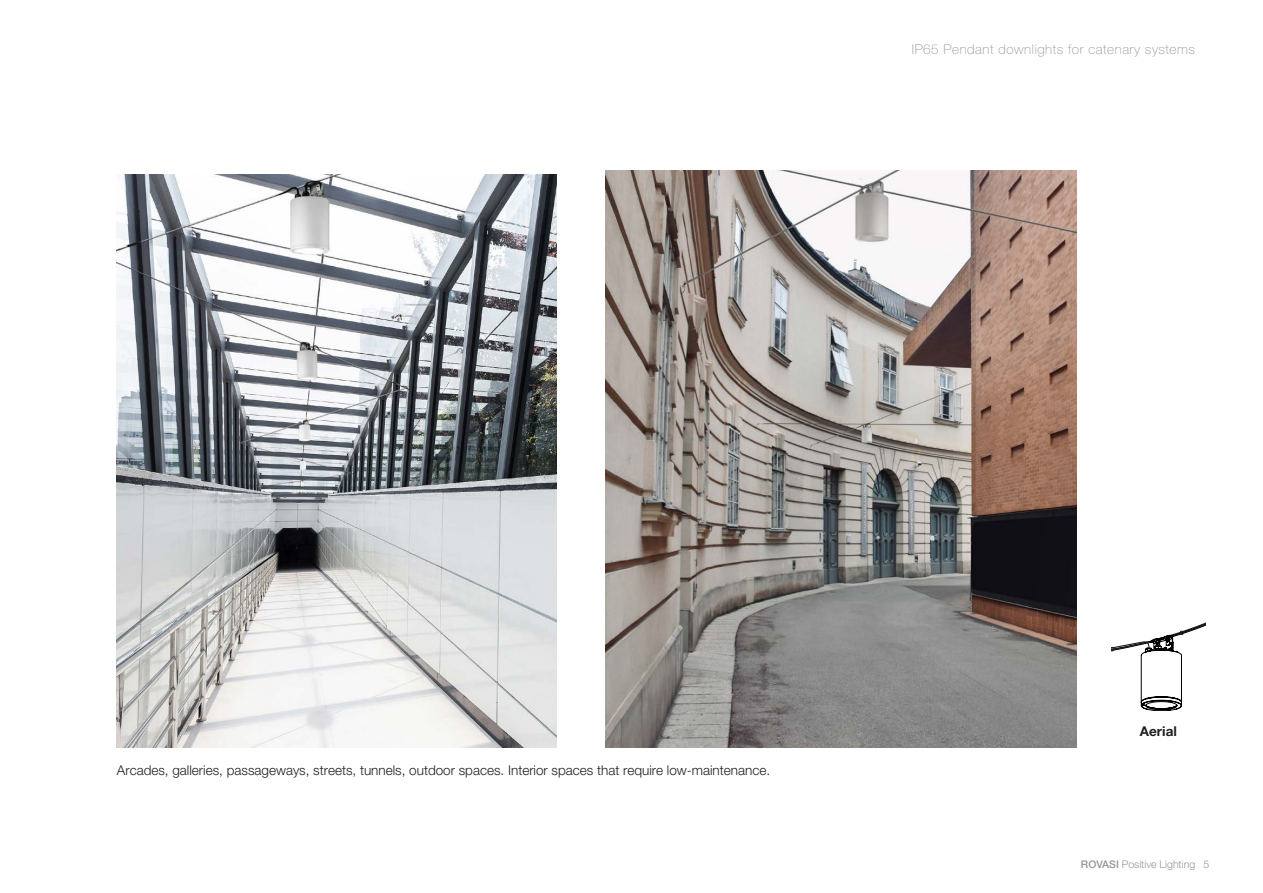
<style>
.page{position:relative;width:1263px;height:893px;background:#fff}
.page>*{position:absolute;margin:0;border:0;box-sizing:border-box;transform-origin:0 0}
.t1{font:300 13.5px "Helvetica Neue LT Std";color:#231f20}
.t2{font:100 13.5px "Helvetica Neue LT Std";letter-spacing:.04em;color:#939598}
.t3{font:700 13.5px "Helvetica Neue LT Std";color:#231f20}
.t4{font:300 10.5px "Helvetica Neue LT Std";color:#939598}
.s1{font-weight:500}
</style>
<div class="page">
<svg style="left:1111px;top:623px;width:94px;height:87px"></svg>
<img style="left:117px;top:175px;width:440px;height:572px">
<img style="left:606px;top:170px;width:471px;height:577px">
<p class="t2" style="left:912px;top:41px;width:285px">IP65 Pendant downlights for catenary systems</p>
<p class="t1" style="left:117px;top:762px;width:655px">Arcades, galleries, passageways, streets, tunnels, outdoor spaces. Interior spaces that require low-maintenance.</p>
<p class="t3" style="left:1140px;top:723px;width:38px">Aerial</p>
<p class="t4" style="left:1081px;top:857px;width:130px"><span class="s1">ROVASI</span> Positive Lighting 5</p>
</div>
